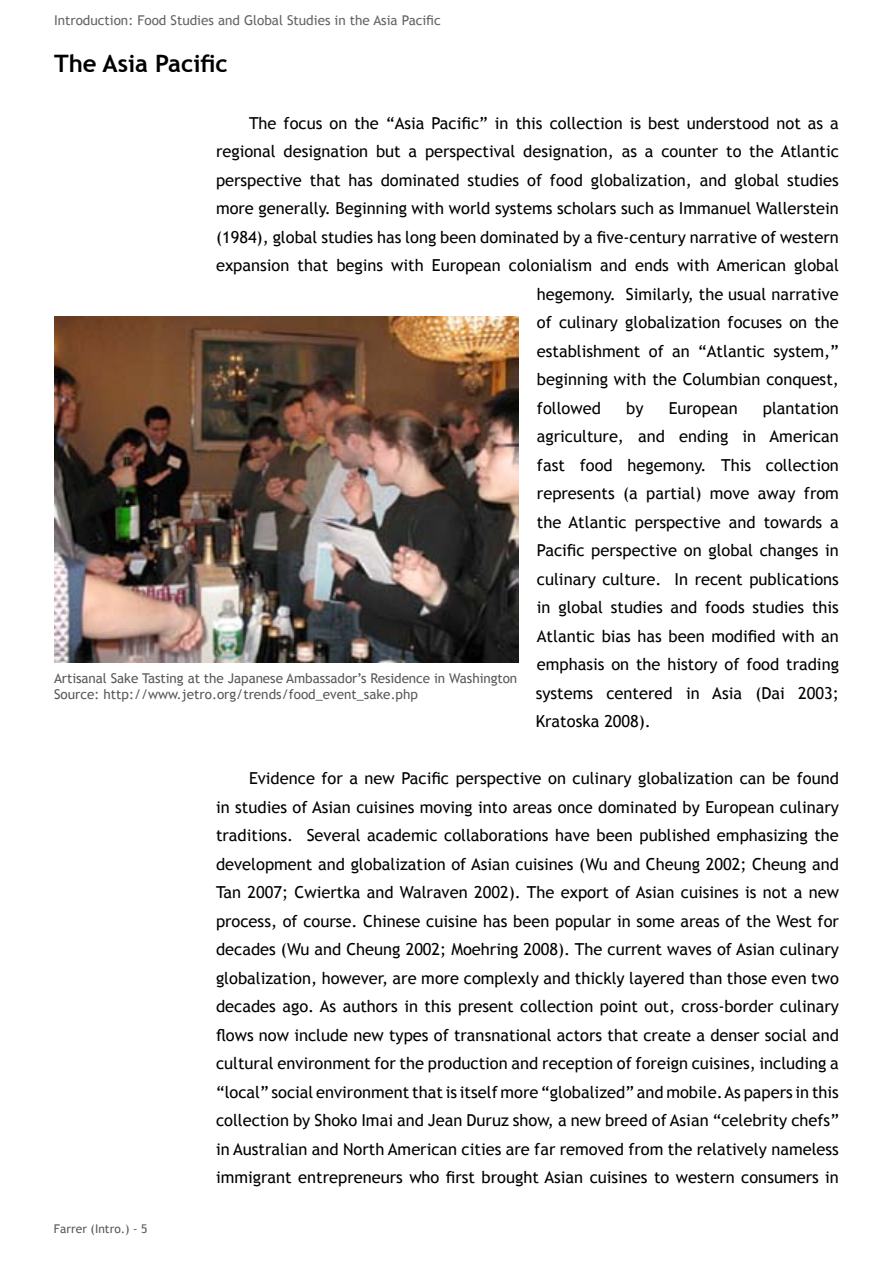
<style>
.page{position:relative;width:893px;height:1263px;background:#fff}
.page>*{position:absolute;margin:0;border:0;box-sizing:border-box;transform-origin:0 0}
.t1{font:700 24px "Trebuchet MS";color:#000}
.t2{font:16.5px/28.5px "Trebuchet MS";color:#000;text-align:justify}
.t3{font:13.5px/16.2px "Trebuchet MS";letter-spacing:-.005em;color:#58595b}
.t4{font:13.5px "Trebuchet MS";color:#636466}
.t5{font:12px "Trebuchet MS";color:#58595b}
</style>
<div class="page">
<img style="left:54px;top:317px;width:465px;height:346px">
<p class="t4" style="left:54px;top:12px;width:388px">Introduction: Food Studies and Global Studies in the Asia Pacific</p>
<h1 class="t1" style="left:54px;top:48px;width:175px">The Asia Pacific</h1>
<p class="t2" style="left:249px;top:109px;width:591px">The focus on the “Asia Pacific” in this collection is best understood not as a</p>
<p class="t2" style="left:216px;top:137px;width:624px">regional designation but a perspectival designation, as a counter to the Atlantic</p>
<p class="t2" style="left:216px;top:166px;width:624px">perspective that has dominated studies of food globalization, and global studies</p>
<p class="t2" style="left:216px;top:194px;width:624px">more generally. Beginning with world systems scholars such as Immanuel Wallerstein</p>
<p class="t2" style="left:216px;top:223px;width:624px">(1984), global studies has long been dominated by a five-century narrative of western</p>
<p class="t2" style="left:216px;top:251px;width:624px">expansion that begins with European colonialism and ends with American global</p>
<p class="t2" style="left:537px;top:280px;width:303px">hegemony. Similarly, the usual narrative</p>
<p class="t2" style="left:537px;top:308px;width:304px">of culinary globalization focuses on the</p>
<p class="t2" style="left:537px;top:337px;width:304px">establishment of an “Atlantic system,”</p>
<p class="t2" style="left:537px;top:365px;width:303px">beginning with the Columbian conquest,</p>
<p class="t2" style="left:537px;top:394px;width:66px">followed</p>
<p class="t2" style="left:626px;top:394px;width:19px">by</p>
<p class="t2" style="left:669px;top:394px;width:70px">European</p>
<p class="t2" style="left:536px;top:394px;width:305px;text-indent:227px">plantation agriculture, and ending in American fast food hegemony. This collection represents (a partial) move away from the Atlantic perspective and towards a Pacific perspective on global changes in culinary culture. In recent publications in global studies and foods studies this Atlantic bias has been modified with an emphasis on the history of food trading systems centered in Asia (Dai 2003; Kratoska 2008).</p>
<p class="t3" style="left:54px;top:670px;width:465px">Artisanal Sake Tasting at the Japanese Ambassador’s Residence in Washington<br>Source: http://www.jetro.org/trends/food_event_sake.php</p>
<p class="t5" style="left:54px;top:1221px;width:95px">Farrer (Intro.) - 5</p>
<p class="t2" style="left:216px;top:764px;width:624px;text-indent:33px">Evidence for a new Pacific perspective on culinary globalization can be found in studies of Asian cuisines moving into areas once dominated by European culinary traditions. Several academic collaborations have been published emphasizing the development and globalization of Asian cuisines (Wu and Cheung 2002; Cheung and Tan 2007; Cwiertka and Walraven 2002). The export of Asian cuisines is not a new process, of course. Chinese cuisine has been popular in some areas of the West for decades (Wu and Cheung 2002; Moehring 2008). The current waves of Asian culinary globalization, however, are more complexly and thickly layered than those even two decades ago. As authors in this present collection point out, cross-border culinary flows now include new types of transnational actors that create a denser social and cultural environment for the production and reception of foreign cuisines, including a “local” social environment that is itself more “globalized” and mobile. As papers in this collection by Shoko Imai and Jean Duruz show, a new breed of Asian “celebrity chefs” in Australian and North American cities are far removed from the relatively nameless immigrant entrepreneurs who first brought Asian cuisines to western consumers in</p>
</div>
